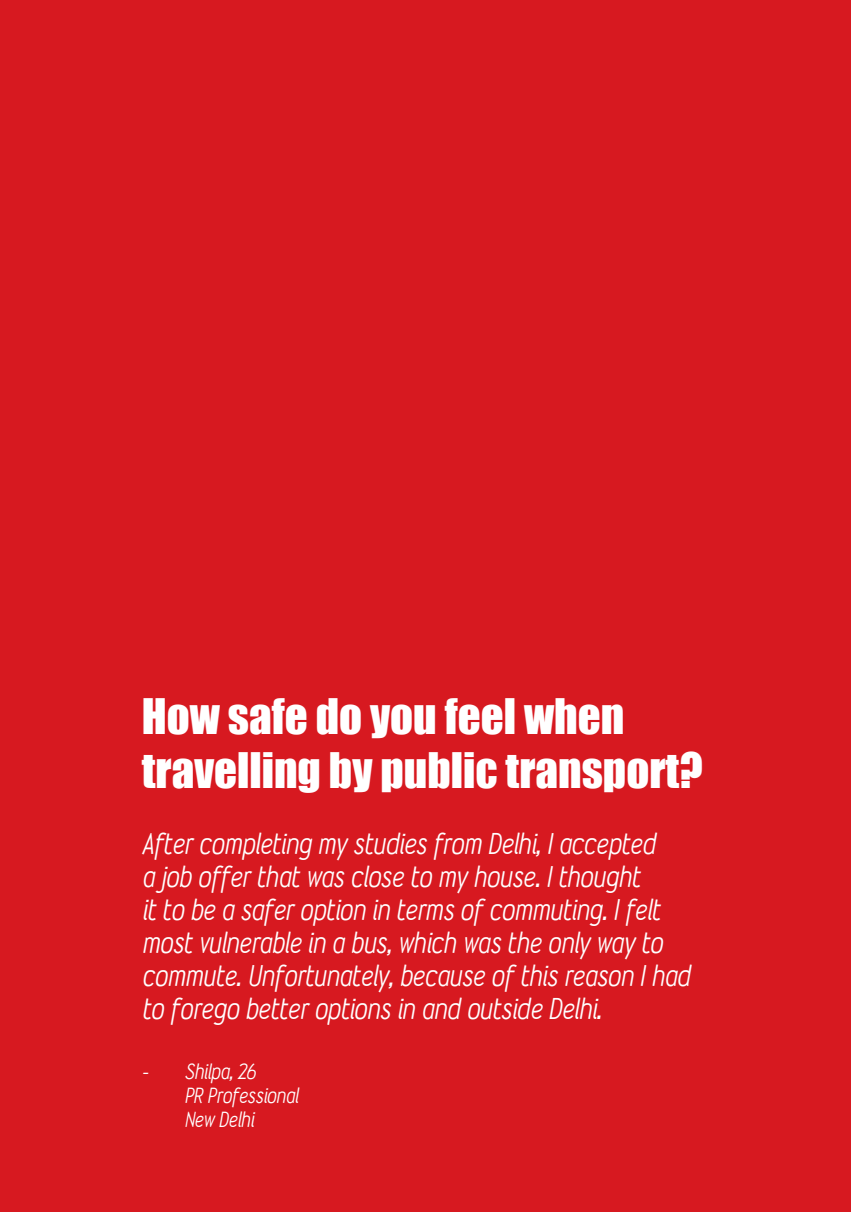
<style>
.page{position:relative;width:851px;height:1212px;background:#fff}
.page>*{position:absolute;margin:0;border:0;box-sizing:border-box;transform-origin:0 0}
.t1{font:45px/54px "Impact";color:#fff}
.t2{font:italic 27.5px/33px "Wyvern";color:#fff}
.t3{font:italic 20px/24px "Wyvern";color:#fff}
</style>
<div class="page">
<div style="left:0;top:0;width:850px;height:1212px;background:#d71920"></div>
<h1 class="t1" style="left:142px;top:689px;width:562px">How safe do you feel when travelling by public transport?</h1>
<p class="t2" style="left:142px;top:827px;width:549px">After completing my studies from Delhi, I accepted<br>a job offer that was close to my house. I thought<br>it to be a safer option in terms of commuting. I felt most vulnerable in a bus, which was the only way to commute. Unfortunately, because of this reason I had to forego better options in and outside Delhi.</p>
<p class="t3" style="left:184px;top:1059px;width:115px;text-indent:-42px">- Shilpa, 26<br>PR Professional<br>New Delhi</p>
</div>
